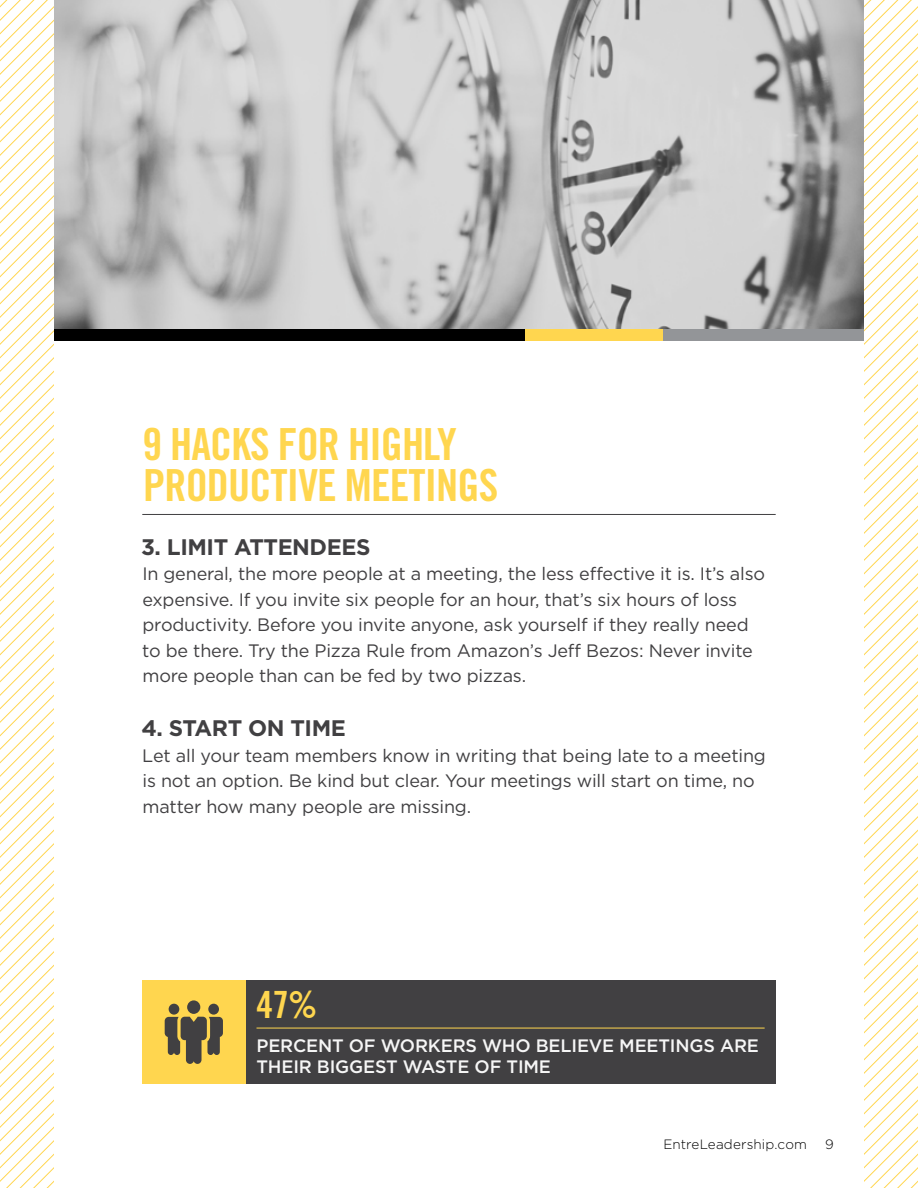
<style>
.page{position:relative;width:918px;height:1188px;background:#fff}
.page>*{position:absolute;margin:0;border:0;box-sizing:border-box;transform-origin:0 0}
.t1{font:44.25px/40.5px "Trade Gothic LT Std Bd Cn 20";letter-spacing:-.02em;color:#ffd64f}
.t2{font:37.5px "Trade Gothic LT Std Bd Cn 20";color:#ffd64f}
.t3{font:700 22.5px "Gotham";letter-spacing:-.02em;color:#414042}
.t4{font:18px/25.5px "Gotham";letter-spacing:-.01em;color:#414042}
.t5{font:500 18px/21px "Gotham";letter-spacing:-.01em;color:#f6f6f6}
.t6{font:300 13.5px "Gotham";letter-spacing:.01em;color:#000}
</style>
<div class="page">
<svg style="left:0;top:0;width:54px;height:1188px"></svg>
<svg style="left:864px;top:0;width:54px;height:1188px"></svg>
<img style="left:54px;top:0;width:810px;height:329px">
<div style="left:54px;top:329px;width:471px;height:11px;background:#000"></div>
<div style="left:525px;top:329px;width:138px;height:11px;background:#ffd64f"></div>
<div style="left:663px;top:329px;width:201px;height:11px;background:#939598"></div>
<hr style="left:142px;top:514px;width:634px;height:1px;background:#414042">
<div style="left:142px;top:981px;width:634px;height:103px;background:#414042"></div>
<div style="left:142px;top:981px;width:103px;height:103px;background:#ffd64f"></div>
<hr style="left:256px;top:1028px;width:509px;height:1px;background:#ffd64f">
<div style="left:208px;top:1004px;width:11px;height:11px;background:#414042;border-radius:50%"></div>
<div style="left:169px;top:1004px;width:10px;height:11px;background:#414042;border-radius:50%"></div>
<svg style="left:165px;top:1017px;width:58px;height:47px"></svg>
<div style="left:187px;top:1000px;width:13px;height:14px;background:#414042;border-radius:50%"></div>
<h1 class="t1" style="left:143px;top:424px;width:357px">9 HACKS FOR HIGHLY<br>PRODUCTIVE MEETINGS</h1>
<p class="t3" style="left:141px;top:532px;width:231px">3. LIMIT ATTENDEES</p>
<p class="t4" style="left:142px;top:561px;width:624px">In general, the more people at a meeting, the less effective it is. It’s also expensive. If you invite six people for an hour, that’s six hours of loss productivity. Before you invite anyone, ask yourself if they really need to be there. Try the Pizza Rule from Amazon’s Jeff Bezos: Never invite more people than can be fed by two pizzas.</p>
<p class="t3" style="left:142px;top:713px;width:206px">4. START ON TIME</p>
<p class="t4" style="left:142px;top:742px;width:625px">Let all your team members know in writing that being late to a meeting is not an option. Be kind but clear. Your meetings will start on time, no matter how many people are missing.</p>
<h2 class="t2" style="left:256px;top:982px;width:62px">47%</h2>
<p class="t5" style="left:256px;top:1035px;width:504px">PERCENT OF WORKERS WHO BELIEVE MEETINGS ARE<br>THEIR BIGGEST WASTE OF TIME</p>
<p class="t6" style="left:664px;top:1137px;width:145px">EntreLeadership.com</p>
<p class="t6" style="left:825px;top:1137px;width:10px">9</p>
</div>
